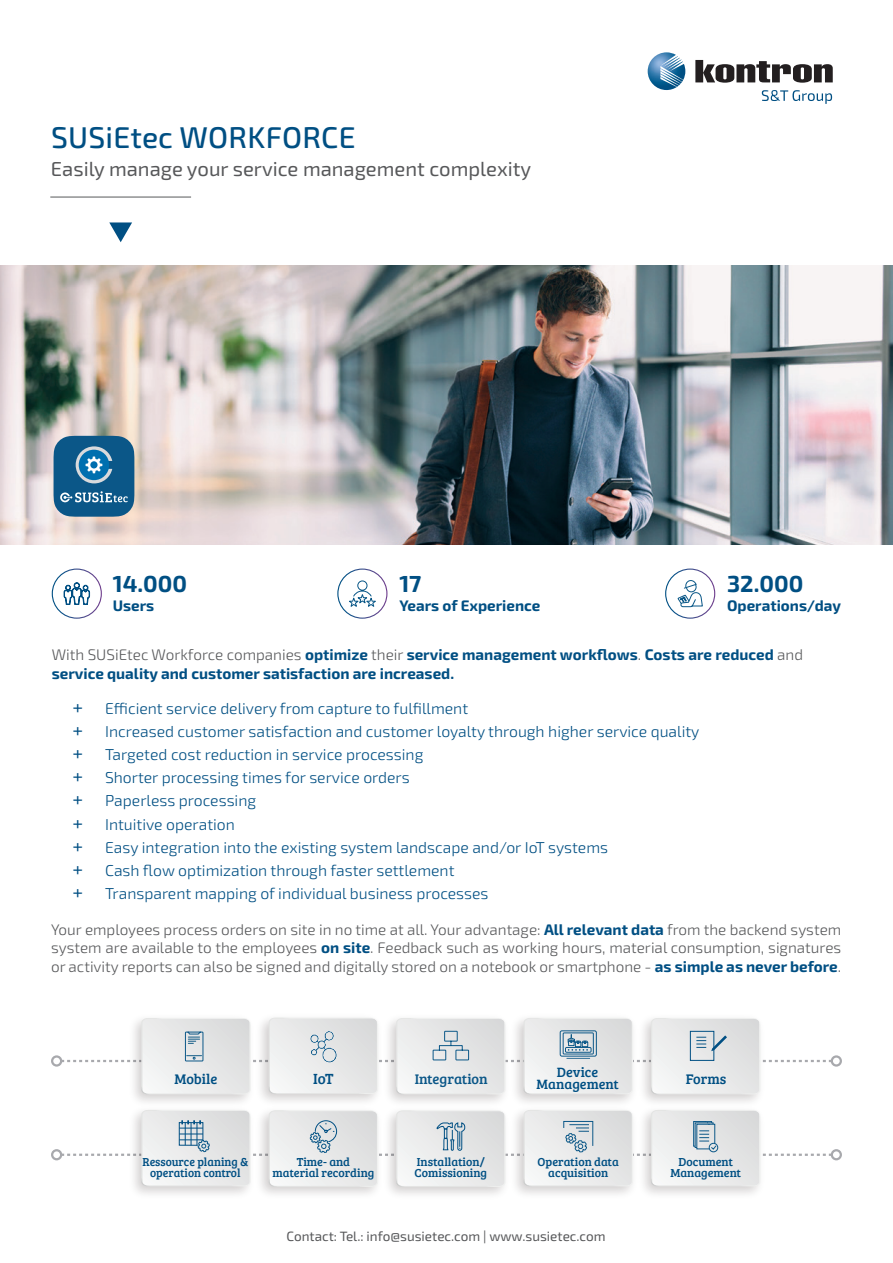
<style>
.page{position:relative;width:893px;height:1263px;background:#fff}
.page>*{position:absolute;margin:0;border:0;box-sizing:border-box;transform-origin:0 0}
.t1{font:500 30px "Sn T";letter-spacing:.01em;color:#004f83}
.t2{font:700 23.25px "Sn T";color:#004f83}
.t3{font:20.25px "Sn T";color:#57585a}
.t4{font:300 15.75px/23.1px "Sn T";color:#004f83}
.t5{font:300 15.3px/18.3px "Sn T";color:#57585a;text-align:justify}
.t6{font:700 15.3px/18.3px "Sn T";color:#004f83}
.t7{font:15.15px "Bree Serif";color:#004f83}
.t8{font:14.4px "Bree Serif";color:#004f83}
.t9{font:14.4px "Bree Serif";color:#0b5788}
.t10{font:13.95px/12px "Bree Serif";color:#004f83;text-align:center}
.t11{font:13.5px "Sn T";color:#57585a}
.t12{font:12px/10.8px "Bree Serif";color:#004f83;text-align:center}
.s1{font-weight:300;color:#57585a}
.s2{font-weight:400;font-size:19.5px}
.s3{font-weight:700;color:#004f83}
</style>
<div class="page">
<img style="left:648px;top:52px;width:37px;height:38px">
<svg style="left:695px;top:60px;width:138px;height:23px"></svg>
<svg style="left:762px;top:90px;width:70px;height:14px"></svg>
<img style="left:0;top:266px;width:893px;height:278px">
<hr style="left:50px;top:197px;width:141px;height:1px;background:#57585a">
<svg style="left:109px;top:222px;width:23px;height:20px"></svg>
<div style="left:52px;top:568px;width:50px;height:51px;border:1px solid #fff;border-radius:50%"></div>
<svg style="left:64px;top:583px;width:26px;height:22px"></svg>
<div style="left:337px;top:568px;width:50px;height:51px;border:1px solid #fff;border-radius:50%"></div>
<svg style="left:349px;top:580px;width:27px;height:27px"></svg>
<div style="left:665px;top:568px;width:50px;height:51px;border:1px solid #fff;border-radius:50%"></div>
<svg style="left:677px;top:580px;width:26px;height:27px"></svg>
<div style="left:51px;top:1055px;width:11px;height:11px;border:2px solid #a8a9ad;border-radius:50%"></div>
<div style="left:831px;top:1055px;width:11px;height:11px;border:2px solid #a8a9ad;border-radius:50%"></div>
<div style="left:51px;top:1149px;width:11px;height:11px;border:2px solid #a8a9ad;border-radius:50%"></div>
<div style="left:831px;top:1149px;width:11px;height:11px;border:2px solid #a8a9ad;border-radius:50%"></div>
<svg style="left:61px;top:1017px;width:771px;height:77px"></svg>
<svg style="left:61px;top:1110px;width:771px;height:77px"></svg>
<svg style="left:54px;top:436px;width:80px;height:81px;background:#2d6f9a"></svg>
<h1 class="t1" style="left:51px;top:119px;width:306px">SUSiEtec WORKFORCE</h1>
<p class="t3" style="left:51px;top:157px;width:482px">Easily manage your service management complexity</p>
<h2 class="t2" style="left:113px;top:570px;width:76px">14.000</h2>
<p class="t6" style="left:113px;top:596px;width:43px">Users</p>
<h2 class="t2" style="left:727px;top:570px;width:78px">32.000</h2>
<p class="t6" style="left:727px;top:596px;width:115px">Operations/day</p>
<p class="t6" style="left:52px;top:646px;width:753px"><span class="s1">With SUSiEtec Workforce companies</span> optimize <span class="s1">their</span> service management workflows<span class="s1">.</span> Costs are reduced <span class="s1">and </span>service quality and customer satisfaction are increased.</p>
<h2 class="t2" style="left:399px;top:570px;width:24px">17</h2>
<p class="t6" style="left:399px;top:596px;width:143px">Years of Experience</p>
<p class="t4" style="left:72px;top:697px;width:629px"><span class="s2">+</span> Efficient service delivery from capture to fulfillment<br><span class="s2">+</span> Increased customer satisfaction and customer loyalty through higher service quality <span class="s2">+</span> Targeted cost reduction in service processing<br><span class="s2">+</span> Shorter processing times for service orders<br><span class="s2">+</span> Paperless processing<br><span class="s2">+</span> Intuitive operation<br><span class="s2">+</span> Easy integration into the existing system landscape and/or IoT systems<br><span class="s2">+</span> Cash flow optimization through faster settlement<br><span class="s2">+</span> Transparent mapping of individual business processes</p>
<p class="t5" style="left:51px;top:921px;width:792px">Your employees process orders on site in no time at all. Your advantage: <span class="s3">All relevant data</span> from the backend system system are available to the employees <span class="s3">on site</span>. Feedback such as working hours, material consumption, signatures or activity reports can also be signed and digitally stored on a notebook or smartphone - <span class="s3">as simple as never before</span>.</p>
<p class="t10" style="left:537px;top:1065px;width:84px">Device<br>Management</p>
<p class="t8" style="left:175px;top:1069px;width:44px">Mobile</p>
<p class="t7" style="left:313px;top:1068px;width:22px">IoT</p>
<p class="t9" style="left:415px;top:1068px;width:75px">Integration</p>
<p class="t8" style="left:686px;top:1069px;width:42px">Forms</p>
<p class="t12" style="left:142px;top:1156px;width:107px">Ressource planing &amp; operation control</p>
<p class="t12" style="left:272px;top:1156px;width:103px">Time- and material recording</p>
<p class="t12" style="left:415px;top:1156px;width:74px;text-align:left">Installation/<br>Comissioning</p>
<p class="t12" style="left:538px;top:1156px;width:83px">Operation data acquisition</p>
<p class="t12" style="left:670px;top:1156px;width:72px">Document<br>Management</p>
<p class="t11" style="left:286px;top:1228px;width:321px">Contact: Tel.: info@susietec.com | www.susietec.com</p>
</div>
